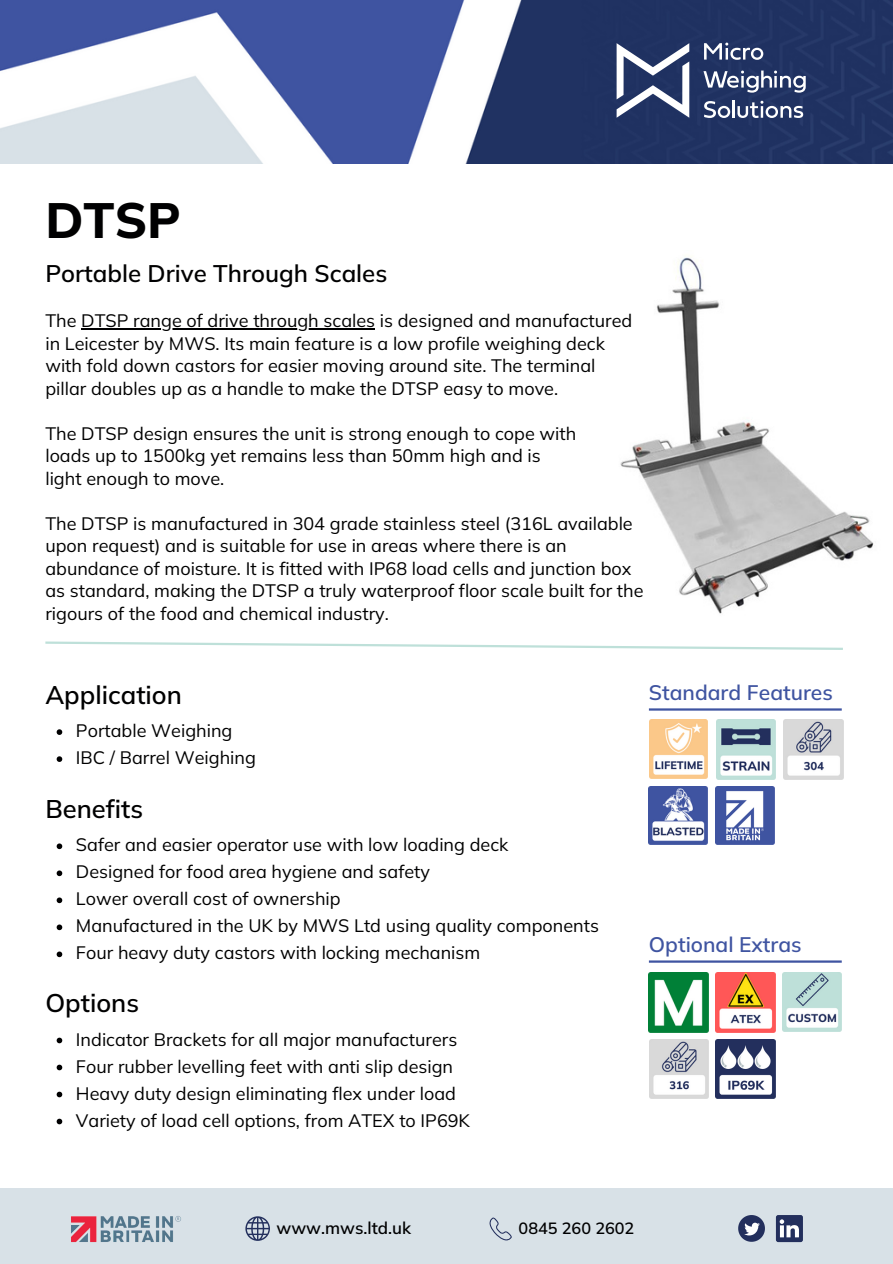
<style>
.page{position:relative;width:893px;height:1264px;background:#fff}
.page>*{position:absolute;margin:0;border:0;box-sizing:border-box;transform-origin:0 0}
.t1{font:800 49.5px "Mulish";color:#000001}
.t2{font:600 25.5px "Mulish";color:#000001}
.t3{font:600 24px "Mulish";color:#000001}
.t4{font:600 21px "Mulish";color:#3f54a1}
.t5{font:18px/22.5px "Mulish";color:#000001}
.t6{font:600 16.95px "Mulish";color:#000001}
.t7{font:600 16.2px "Mulish";color:#000001}
</style>
<div class="page">
<div style="left:0;top:1188px;width:892px;height:75px;background:#d8e1e7"></div>
<svg style="left:738px;top:1215px;width:26px;height:26px"></svg>
<svg style="left:775px;top:1215px;width:27px;height:26px"></svg>
<svg style="left:245px;top:1216px;width:25px;height:24px"></svg>
<svg style="left:489px;top:1217px;width:23px;height:23px"></svg>
<img style="left:71px;top:1216px;width:110px;height:27px">
<svg style="left:45px;top:641px;width:798px;height:9px"></svg>
<img style="left:620px;top:257px;width:254px;height:357px">
<hr style="left:81px;top:328px;width:294px;height:1px;background:#000001">
<svg style="left:57px;top:843px;width:5px;height:6px"></svg>
<svg style="left:57px;top:870px;width:5px;height:6px"></svg>
<svg style="left:57px;top:897px;width:5px;height:6px"></svg>
<svg style="left:57px;top:924px;width:5px;height:6px"></svg>
<svg style="left:57px;top:951px;width:5px;height:6px"></svg>
<svg style="left:57px;top:1037px;width:5px;height:6px"></svg>
<svg style="left:57px;top:1064px;width:5px;height:6px"></svg>
<svg style="left:57px;top:1091px;width:5px;height:6px"></svg>
<svg style="left:57px;top:1118px;width:5px;height:6px"></svg>
<svg style="left:57px;top:729px;width:5px;height:6px"></svg>
<svg style="left:57px;top:756px;width:5px;height:6px"></svg>
<hr style="left:649px;top:708px;width:192px;height:2px;background:#3f54a1">
<hr style="left:649px;top:960px;width:192px;height:2px;background:#3f54a1">
<img style="left:716px;top:719px;width:59px;height:60px">
<img style="left:783px;top:719px;width:60px;height:60px">
<img style="left:649px;top:972px;width:59px;height:60px">
<img style="left:649px;top:786px;width:58px;height:58px">
<img style="left:715px;top:972px;width:60px;height:60px">
<img style="left:782px;top:972px;width:59px;height:59px">
<img style="left:649px;top:719px;width:58px;height:59px">
<img style="left:649px;top:1039px;width:59px;height:59px">
<img style="left:715px;top:1039px;width:60px;height:59px">
<img style="left:715px;top:786px;width:59px;height:58px">
<img style="left:0;top:0;width:892px;height:163px">
<svg style="left:616px;top:43px;width:73px;height:75px"></svg>
<svg style="left:704px;top:43px;width:59px;height:17px"></svg>
<svg style="left:703px;top:71px;width:102px;height:22px"></svg>
<svg style="left:704px;top:101px;width:26px;height:17px"></svg>
<hr style="left:732px;top:101px;width:3px;height:17px;background:#fff">
<svg style="left:737px;top:101px;width:66px;height:17px"></svg>
<p class="t1" style="left:45px;top:188px;width:137px">DTSP</p>
<p class="t3" style="left:45px;top:258px;width:343px">Portable Drive Through Scales</p>
<p class="t5" style="left:45px;top:309px;width:588px">The DTSP range of drive through scales is designed and manufactured in Leicester by MWS. Its main feature is a low profile weighing deck</p>
<p class="t5" style="left:45px;top:354px;width:551px">with fold down castors for easier moving around site. The terminal</p>
<p class="t5" style="left:45px;top:377px;width:514px">pillar doubles up as a handle to make the DTSP easy to move.</p>
<p class="t5" style="left:45px;top:422px;width:532px">The DTSP design ensures the unit is strong enough to cope with</p>
<p class="t5" style="left:45px;top:444px;width:497px">loads up to 1500kg yet remains less than 50mm high and is</p>
<p class="t5" style="left:45px;top:467px;width:180px">light enough to move.</p>
<p class="t5" style="left:45px;top:512px;width:599px">The DTSP is manufactured in 304 grade stainless steel (316L available upon request) and is suitable for use in areas where there is an abundance of moisture. It is fitted with IP68 load cells and junction box as standard, making the DTSP a truly waterproof floor scale built for the rigours of the food and chemical industry.</p>
<p class="t2" style="left:45px;top:678px;width:138px">Application</p>
<p class="t5" style="left:76px;top:719px;width:158px">Portable Weighing</p>
<p class="t5" style="left:76px;top:746px;width:181px">IBC / Barrel Weighing</p>
<p class="t2" style="left:45px;top:792px;width:99px">Benefits</p>
<p class="t5" style="left:76px;top:833px;width:434px">Safer and easier operator use with low loading deck</p>
<p class="t5" style="left:76px;top:860px;width:355px">Designed for food area hygiene and safety</p>
<p class="t5" style="left:76px;top:887px;width:266px">Lower overall cost of ownership</p>
<p class="t5" style="left:76px;top:914px;width:524px">Manufactured in the UK by MWS Ltd using quality components</p>
<p class="t5" style="left:76px;top:941px;width:406px">Four heavy duty castors with locking mechanism</p>
<p class="t2" style="left:45px;top:986px;width:95px">Options</p>
<p class="t5" style="left:76px;top:1027px;width:383px">Indicator Brackets for all major manufacturers</p>
<p class="t5" style="left:76px;top:1054px;width:378px">Four rubber levelling feet with anti slip design</p>
<p class="t5" style="left:76px;top:1081px;width:381px">Heavy duty design eliminating flex under load</p>
<p class="t5" style="left:76px;top:1108px;width:395px">Variety of load cell options, from ATEX to IP69K</p>
<p class="t4" style="left:649px;top:678px;width:185px">Standard Features</p>
<p class="t4" style="left:649px;top:930px;width:154px">Optional Extras</p>
<p class="t6" style="left:276px;top:1216px;width:136px">www.mws.ltd.uk</p>
<p class="t7" style="left:518px;top:1217px;width:117px">0845 260 2602</p>
</div>
